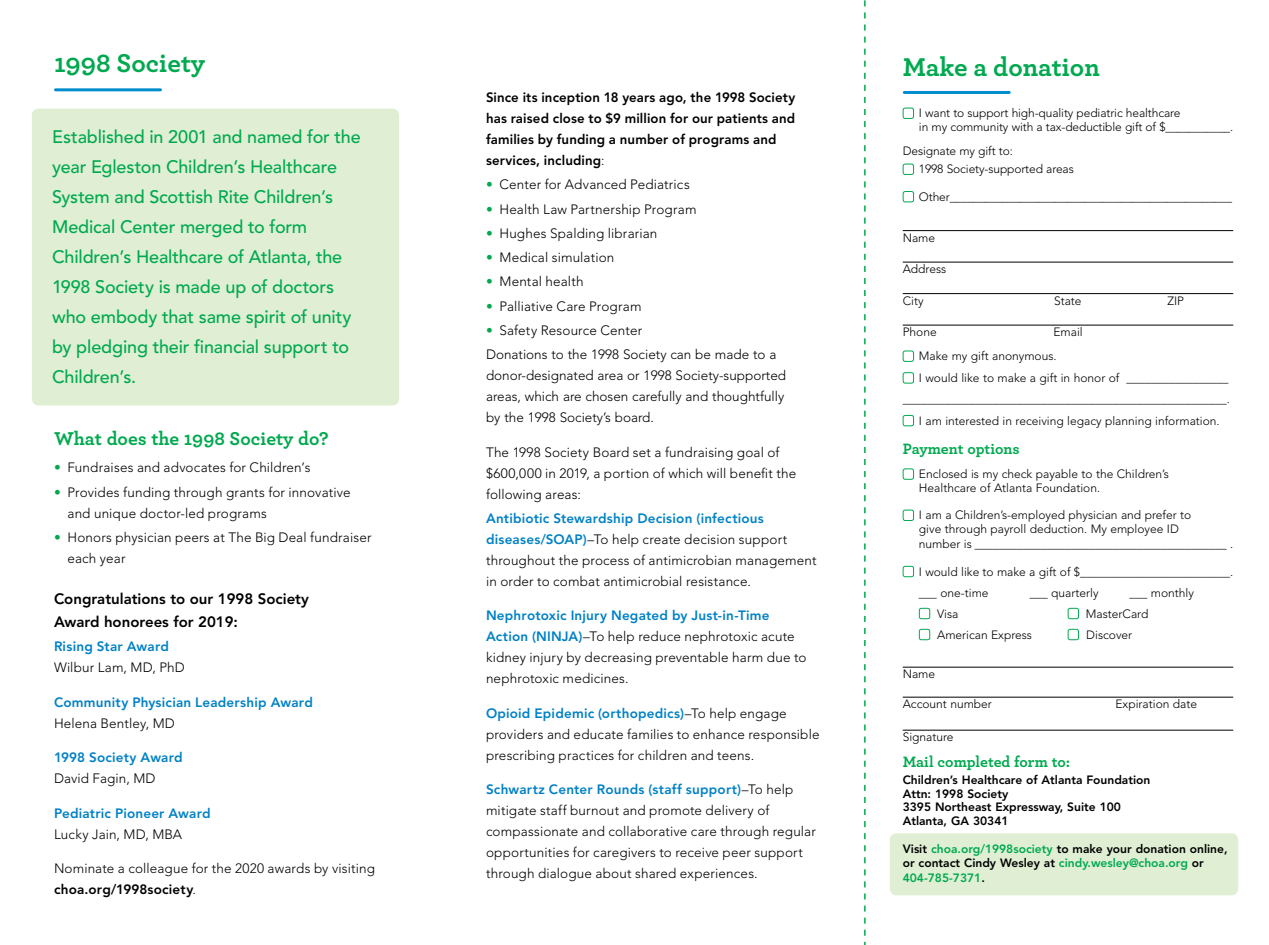
<style>
.page{position:relative;width:1269px;height:945px;background:#fff}
.page>*{position:absolute;margin:0;border:0;box-sizing:border-box;transform-origin:0 0}
.t1{font:700 27px "Archer";color:#00a94f}
.t2{font:700 19.5px "Archer";color:#00a94f}
.t3{font:500 18px/30px "Avenir";letter-spacing:-.01em;color:#00a94f}
.t4{font:700 15.75px "Archer";color:#00a94f}
.t5{font:800 15px/22.5px "Avenir";color:#000}
.t6{font:300 13.5px/21px "Avenir";letter-spacing:.01em;color:#000}
.t7{font:300 13.5px/21px "Avenir LT Std";color:#000}
.t8{font:800 13.5px/21px "Avenir";letter-spacing:.01em;color:#000}
.t9{font:800 13.5px "Avenir";letter-spacing:.015em;color:#0081c6}
.t10{font:300 12px/13.5px "Avenir LT Std";color:#000}
.t11{font:800 12px/13.5px "Avenir LT Std";color:#000}
.s1{color:#00a94f}
.s2{font-weight:800}
.s3{font-weight:300}
.s4{font-weight:800;color:#0081c6}
</style>
<div class="page">
<hr style="left:56px;top:88px;width:104px;height:3px;background:#008dd0">
<div style="left:890px;top:833px;width:348px;height:62px;background:#e0efd4;border-radius:7px"></div>
<div style="left:32px;top:109px;width:367px;height:297px;background:#e0efd4;border-radius:7px"></div>
<svg style="left:864px;top:0;width:2px;height:945px"></svg>
<hr style="left:903px;top:230px;width:330px;height:1px;background:#000">
<hr style="left:903px;top:262px;width:330px;height:1px;background:#000">
<hr style="left:903px;top:293px;width:330px;height:1px;background:#000">
<hr style="left:903px;top:325px;width:330px;height:1px;background:#000">
<hr style="left:903px;top:667px;width:330px;height:1px;background:#000">
<hr style="left:903px;top:697px;width:330px;height:1px;background:#000">
<hr style="left:903px;top:730px;width:330px;height:1px;background:#000">
<div style="left:903px;top:108px;width:11px;height:11px;border:1px solid #00a94f;border-radius:2px"></div>
<div style="left:903px;top:164px;width:11px;height:11px;border:1px solid #00a94f;border-radius:2px"></div>
<div style="left:903px;top:191px;width:11px;height:11px;border:1px solid #00a94f;border-radius:2px"></div>
<div style="left:903px;top:351px;width:11px;height:11px;border:1px solid #00a94f;border-radius:2px"></div>
<div style="left:903px;top:372px;width:11px;height:12px;border:1px solid #00a94f;border-radius:2px"></div>
<div style="left:903px;top:415px;width:11px;height:11px;border:1px solid #00a94f;border-radius:2px"></div>
<div style="left:903px;top:469px;width:11px;height:11px;border:1px solid #00a94f;border-radius:2px"></div>
<div style="left:903px;top:510px;width:11px;height:11px;border:1px solid #00a94f;border-radius:2px"></div>
<div style="left:903px;top:566px;width:11px;height:11px;border:1px solid #00a94f;border-radius:2px"></div>
<div style="left:919px;top:608px;width:11px;height:11px;border:1px solid #00a94f;border-radius:2px"></div>
<div style="left:1068px;top:608px;width:11px;height:11px;border:1px solid #00a94f;border-radius:2px"></div>
<div style="left:919px;top:629px;width:11px;height:11px;border:1px solid #00a94f;border-radius:2px"></div>
<div style="left:1068px;top:629px;width:11px;height:11px;border:1px solid #00a94f;border-radius:2px"></div>
<hr style="left:904px;top:91px;width:105px;height:3px;background:#008dd0">
<h1 class="t1" style="left:54px;top:42px;width:153px">1998 Society</h1>
<p class="t3" style="left:52px;top:122px;width:310px">Established in 2001 and named for the year Egleston Children’s Healthcare System and Scottish Rite Children’s Medical Center merged to form Children’s Healthcare of Atlanta, the 1998 Society is made up of doctors who embody that same spirit of unity by pledging their financial support to Children’s.</p>
<h2 class="t2" style="left:54px;top:423px;width:276px">What does the 1998 Society do?</h2>
<p class="t6" style="left:54px;top:457px;width:258px"><span class="s1">•</span> Fundraises and advocates for Children’s</p>
<p class="t6" style="left:68px;top:481px;width:285px;text-indent:-14px"><span class="s1">•</span> Provides funding through grants for innovative and unique doctor-led programs</p>
<p class="t6" style="left:68px;top:527px;width:306px;text-indent:-14px"><span class="s1">•</span> Honors physician peers at The Big Deal fundraiser each year</p>
<p class="t5" style="left:54px;top:588px;width:256px">Congratulations to our 1998 Society<br>Award honorees for 2019:</p>
<p class="t9" style="left:54px;top:638px;width:116px">Rising Star Award</p>
<p class="t6" style="left:54px;top:657px;width:132px">Wilbur Lam, MD, PhD</p>
<p class="t9" style="left:54px;top:694px;width:260px">Community Physician Leadership Award</p>
<p class="t6" style="left:54px;top:712px;width:123px">Helena Bentley, MD</p>
<p class="t9" style="left:54px;top:749px;width:130px">1998 Society Award</p>
<p class="t6" style="left:54px;top:768px;width:103px">David Fagin, MD</p>
<p class="t9" style="left:54px;top:805px;width:158px">Pediatric Pioneer Award</p>
<p class="t6" style="left:54px;top:823px;width:130px">Lucky Jain, MD, MBA</p>
<p class="t6" style="left:54px;top:858px;width:323px">Nominate a colleague for the 2020 awards by visiting <span class="s2">choa.org/1998society</span>.</p>
<p class="t8" style="left:486px;top:87px;width:311px">Since its inception 18 years ago, the 1998 Society has raised close to $9 million for our patients and families by funding a number of programs and services, including<span class="s3">:</span></p>
<p class="t6" style="left:486px;top:174px;width:205px"><span class="s1">•</span> Center for Advanced Pediatrics</p>
<p class="t6" style="left:486px;top:198px;width:212px"><span class="s1">•</span> Health Law Partnership Program</p>
<p class="t6" style="left:486px;top:223px;width:173px"><span class="s1">•</span> Hughes Spalding librarian</p>
<p class="t6" style="left:486px;top:247px;width:130px"><span class="s1">•</span> Medical simulation</p>
<p class="t6" style="left:486px;top:271px;width:99px"><span class="s1">•</span> Mental health</p>
<p class="t6" style="left:486px;top:295px;width:157px"><span class="s1">•</span> Palliative Care Program</p>
<p class="t6" style="left:486px;top:320px;width:158px"><span class="s1">•</span> Safety Resource Center</p>
<p class="t7" style="left:486px;top:344px;width:302px">Donations to the 1998 Society can be made to a donor-designated area or 1998 Society-supported areas, which are chosen carefully and thoughtfully by the 1998 Society’s board.</p>
<p class="t6" style="left:486px;top:441px;width:312px">The 1998 Society Board set a fundraising goal of $600,000 in 2019, a portion of which will benefit the following areas:</p>
<p class="t6" style="left:486px;top:508px;width:332px"><span class="s4">Antibiotic Stewardship Decision (infectious diseases/SOAP)</span>–To help create decision support throughout the process of antimicrobian management in order to combat antimicrobial resistance.</p>
<p class="t6" style="left:486px;top:605px;width:322px"><span class="s4">Nephrotoxic Injury Negated by Just-in-Time Action (NINJA)</span>–To help reduce nephrotoxic acute kidney injury by decreasing preventable harm due to nephrotoxic medicines.</p>
<p class="t6" style="left:486px;top:703px;width:335px"><span class="s4">Opioid Epidemic (orthopedics)</span>–To help engage providers and educate families to enhance responsible prescribing practices for children and teens.</p>
<p class="t6" style="left:486px;top:779px;width:331px"><span class="s4">Schwartz Center Rounds (staff support)</span>–To help mitigate staff burnout and promote delivery of compassionate and collaborative care through regular opportunities for caregivers to receive peer support through dialogue about shared experiences.</p>
<h1 class="t1" style="left:903px;top:45px;width:199px">Make a donation</h1>
<p class="t10" style="left:919px;top:106px;width:316px">I want to support high-quality pediatric healthcare<br>in my community with a tax-deductible gift of $___________.</p>
<p class="t10" style="left:919px;top:142px;width:156px;line-height:18px;text-indent:-16px">Designate my gift to:<br>1998 Society-supported areas</p>
<p class="t10" style="left:919px;top:190px;width:315px">Other________________________________________________</p>
<p class="t10" style="left:903px;top:231px;width:34px">Name</p>
<p class="t10" style="left:903px;top:262px;width:45px">Address</p>
<p class="t10" style="left:903px;top:294px;width:22px">City</p>
<p class="t10" style="left:1054px;top:294px;width:29px">State</p>
<p class="t10" style="left:1167px;top:294px;width:18px">ZIP</p>
<p class="t10" style="left:903px;top:325px;width:36px">Phone</p>
<p class="t10" style="left:919px;top:320px;width:165px;line-height:24px;text-indent:135px">Email<br>Make my gift anonymous.</p>
<p class="t10" style="left:919px;top:371px;width:311px">I would like to make a gift in honor of _________________</p>
<p class="t10" style="left:903px;top:392px;width:329px">______________________________________________________.</p>
<p class="t10" style="left:919px;top:414px;width:302px">I am interested in receiving legacy planning information.</p>
<p class="t4" style="left:903px;top:436px;width:118px">Payment options</p>
<p class="t10" style="left:919px;top:467px;width:252px">Enclosed is my check payable to the Children’s<br>Healthcare of Atlanta Foundation.</p>
<p class="t10" style="left:919px;top:509px;width:274px">I am a Children’s-employed physician and prefer to give through payroll deduction. My employee ID</p>
<p class="t10" style="left:919px;top:537px;width:54px">number is</p>
<p class="t10" style="left:1230px;top:537px;width:5px">.</p>
<p class="t10" style="left:919px;top:561px;width:316px;line-height:21px">I would like to make a gift of $_________________________. ___ one-time</p>
<p class="t10" style="left:1030px;top:586px;width:70px">___ quarterly</p>
<p class="t10" style="left:1129px;top:586px;width:66px">___ monthly</p>
<p class="t10" style="left:937px;top:607px;width:23px">Visa</p>
<p class="t10" style="left:1086px;top:607px;width:64px">MasterCard</p>
<p class="t10" style="left:937px;top:628px;width:96px">American Express</p>
<p class="t10" style="left:1086px;top:628px;width:48px">Discover</p>
<p class="t10" style="left:903px;top:667px;width:34px">Name</p>
<p class="t10" style="left:903px;top:697px;width:91px">Account number</p>
<p class="t10" style="left:1116px;top:697px;width:83px">Expiration date</p>
<p class="t10" style="left:903px;top:730px;width:52px">Signature</p>
<p class="t4" style="left:903px;top:750px;width:169px">Mail completed form to:</p>
<p class="t11" style="left:903px;top:773px;width:249px">Children’s Healthcare of Atlanta Foundation<br>Attn: 1998 Society<br>3395 Northeast Expressway, Suite 100<br>Atlanta, GA 30341</p>
<p class="t11" style="left:903px;top:841px;width:326px;line-height:14.4px">Visit <span class="s1">choa.org/1998society</span> to make your donation online, or contact Cindy Wesley at <span class="s1">cindy.wesley@choa.org</span> or<br><span class="s1">404-785-7371</span>.</p>
</div>
